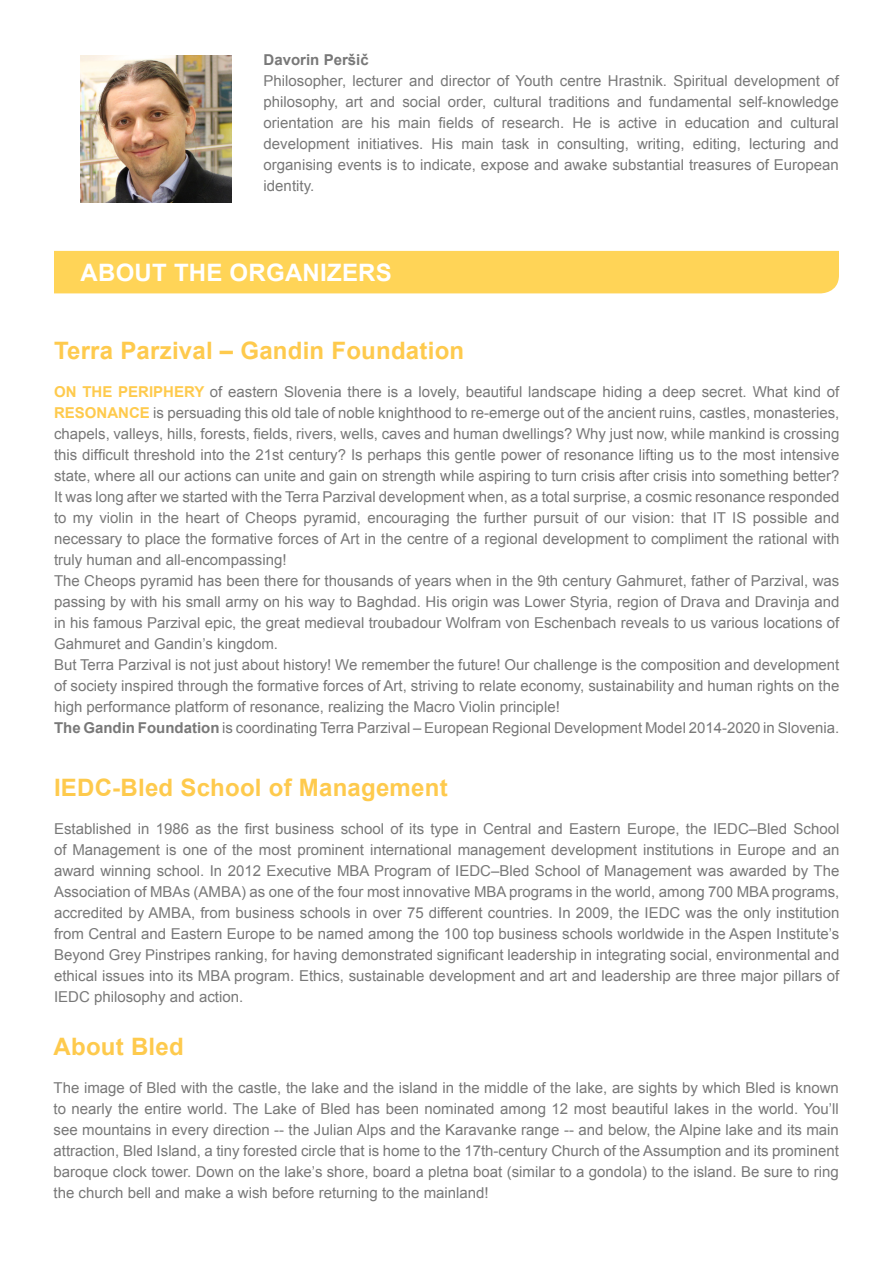
<style>
.page{position:relative;width:893px;height:1263px;background:#fff}
.page>*{position:absolute;margin:0;border:0;box-sizing:border-box;transform-origin:0 0}
.t1{font:700 24px "Arial";letter-spacing:.01em;color:#feca4d}
.t2{font:700 24px "Arial";letter-spacing:.01em;color:#fff}
.t3{font:15px/21px "Arial";color:#787878;text-align:justify}
.t4{font:700 15px "Arial";color:#787878}
.s1{font-weight:700;color:#feca4d}
.s2{font-weight:700}
</style>
<div class="page">
<img style="left:81px;top:55px;width:151px;height:147px">
<div style="left:54px;top:251px;width:785px;height:42px;background:#ffd457"></div>
<p class="t4" style="left:264px;top:50px;width:107px">Davorin Peršič</p>
<p class="t3" style="left:264px;top:70px;width:577px">Philosopher, lecturer and director of Youth centre Hrastnik. Spiritual development of philosophy, art and social order, cultural traditions and fundamental self-knowledge orientation are his main fields of research. He is active in education and cultural development initiatives. His main task in consulting, writing, editing, lecturing and organising events is to indicate, expose and awake substantial treasures of European identity.</p>
<p class="t2" style="left:81px;top:256px;width:313px">ABOUT THE ORGANIZERS</p>
<p class="t1" style="left:54px;top:334px;width:412px">Terra Parzival – Gandin Foundation</p>
<p class="t3" style="left:54px;top:381px;width:787px"><span class="s1">ON THE PERIPHERY</span> of eastern Slovenia there is a lovely, beautiful landscape hiding a deep secret. What kind of <span class="s1">RESONANCE</span> is persuading this old tale of noble knighthood to re-emerge out of the ancient ruins, castles, monasteries, chapels, valleys, hills, forests, fields, rivers, wells, caves and human dwellings? Why just now, while mankind is crossing this difficult threshold into the 21st century? Is perhaps this gentle power of resonance lifting us to the most intensive state, where all our actions can unite and gain on strength while aspiring to turn crisis after crisis into something better?</p>
<p class="t3" style="left:54px;top:486px;width:787px">It was long after we started with the Terra Parzival development when, as a total surprise, a cosmic resonance responded to my violin in the heart of Cheops pyramid, encouraging the further pursuit of our vision: that IT IS possible and necessary to place the formative forces of Art in the centre of a regional development to compliment the rational with truly human and all-encompassing!</p>
<p class="t3" style="left:54px;top:570px;width:787px">The Cheops pyramid has been there for thousands of years when in the 9th century Gahmuret, father of Parzival, was passing by with his small army on his way to Baghdad. His origin was Lower Styria, region of Drava and Dravinja and in his famous Parzival epic, the great medieval troubadour Wolfram von Eschenbach reveals to us various locations of Gahmuret and Gandin’s kingdom.</p>
<p class="t3" style="left:54px;top:654px;width:787px">But Terra Parzival is not just about history! We remember the future! Our challenge is the composition and development of society inspired through the formative forces of Art, striving to relate economy, sustainability and human rights on the high performance platform of resonance, realizing the Macro Violin principle!</p>
<p class="t3" style="left:54px;top:717px;width:787px"><span class="s2">The Gandin Foundation</span> is coordinating Terra Parzival – European Regional Development Model 2014-2020 in Slovenia.</p>
<p class="t1" style="left:54px;top:772px;width:395px">IEDC-Bled School of Management</p>
<p class="t3" style="left:54px;top:818px;width:787px">Established in 1986 as the first business school of its type in Central and Eastern Europe, the IEDC–Bled School of Management is one of the most prominent international management development institutions in Europe and an award winning school. In 2012 Executive MBA Program of IEDC–Bled School of Management was awarded by The Association of MBAs (AMBA) as one of the four most innovative MBA programs in the world, among 700 MBA programs, accredited by AMBA, from business schools in over 75 different countries. In 2009, the IEDC was the only institution from Central and Eastern Europe to be named among the 100 top business schools worldwide in the Aspen Institute’s Beyond Grey Pinstripes ranking, for having demonstrated significant leadership in integrating social, environmental and ethical issues into its MBA program. Ethics, sustainable development and art and leadership are three major pillars of IEDC philosophy and action.</p>
<p class="t1" style="left:54px;top:1030px;width:132px">About Bled</p>
<p class="t3" style="left:54px;top:1077px;width:787px">The image of Bled with the castle, the lake and the island in the middle of the lake, are sights by which Bled is known to nearly the entire world. The Lake of Bled has been nominated among 12 most beautiful lakes in the world. You’ll see mountains in every direction -- the Julian Alps and the Karavanke range -- and below, the Alpine lake and its main attraction, Bled Island, a tiny forested circle that is home to the 17th-century Church of the Assumption and its prominent baroque clock tower. Down on the lake’s shore, board a pletna boat (similar to a gondola) to the island. Be sure to ring the church bell and make a wish before returning to the mainland!</p>
</div>
